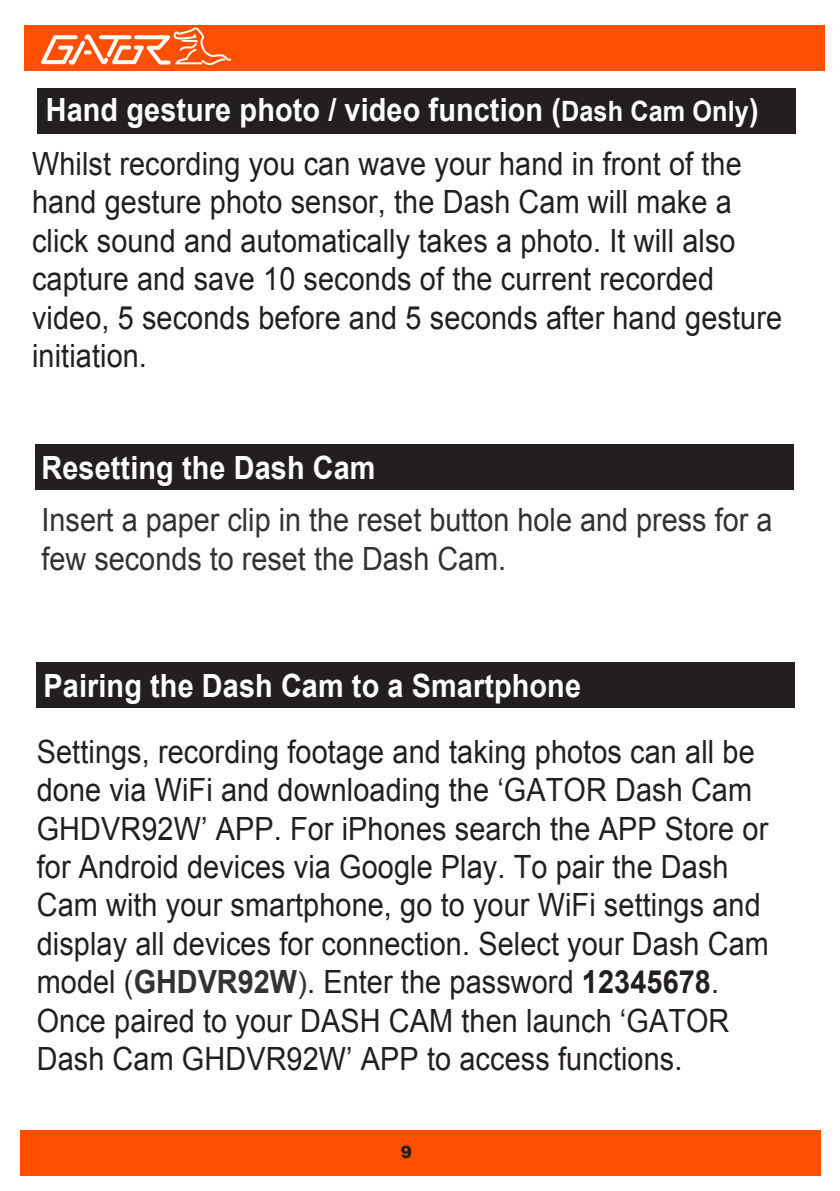
<style>
.page{position:relative;width:840px;height:1191px;background:#fff}
.page>*{position:absolute;margin:0;border:0;box-sizing:border-box;transform-origin:0 0}
.t1{font:32px/38.4px "Arial";letter-spacing:.005em;color:#231f20;scale:.9 1}
.t2{font:32px/38.4px "Arial";color:#313333;scale:.9 1}
.t3{font:700 32px "Arial";letter-spacing:.005em;color:#fff;scale:.9 1}
.t4{font:900 16.8px "Arial";color:#231f20}
.s1{font-weight:700;color:#fff}
.s2{font-weight:700;font-size:28px;color:#fff}
.s3{font-weight:700;color:#313333}
.s4{font-size:30px;color:#313333}
.s5{font-weight:700}
</style>
<div class="page">
<div style="left:20px;top:1130px;width:800px;height:46px;background:#ff5000"></div>
<div style="left:25px;top:25px;width:799px;height:46px;background:#ff5000"></div>
<svg style="left:41px;top:27px;width:190px;height:39px"></svg>
<div style="left:36px;top:662px;width:758px;height:45px;background:#231f20"></div>
<div style="left:35px;top:444px;width:758px;height:45px;background:#231f20"></div>
<div style="left:37px;top:88px;width:758px;height:45px;background:#231f20"></div>
<p class="t1" style="left:32px;top:83px;width:808px;line-height:53.6px;text-align:center"><span class="s1">Hand gesture photo / video function (</span><span class="s2">Dash Cam Only</span><span class="s1">)<br></span>Whilst recording you can wave your hand in front of the</p>
<p class="t1" style="left:32px;top:183px;width:834px">hand gesture photo sensor, the Dash Cam will make a click sound and automatically takes a photo. It will also capture and save 10 seconds of the current recorded video, 5 seconds before and 5 seconds after hand gesture initiation.</p>
<p class="t3" style="left:42px;top:447px;width:372px">Resetting the Dash Cam</p>
<p class="t2" style="left:42px;top:501px;width:813px">Insert a paper clip in the reset button hole and press for a few seconds to reset the Dash Cam.</p>
<p class="t3" style="left:43px;top:664px;width:598px">Pairing the Dash Cam to a Smartphone</p>
<p class="t1" style="left:37px;top:732px;width:814px">Settings, recording footage and taking photos can all be done via WiFi and downloading the ‘GATOR Dash Cam GHDVR92W’ APP. For iPhones search the APP Store or for Android devices via Google Play. To pair the Dash Cam with your smartphone, go to your WiFi settings and display all devices for connection. Select your Dash Cam model (<span class="s3">GHDVR92W</span><span class="s4">)</span>. Enter the password <span class="s5">12345678</span>.<br>Once paired to your DASH CAM then launch ‘GATOR Dash Cam GHDVR92W’ APP to access functions.</p>
<p class="t4" style="left:400px;top:1139px;width:13px">9</p>
</div>
